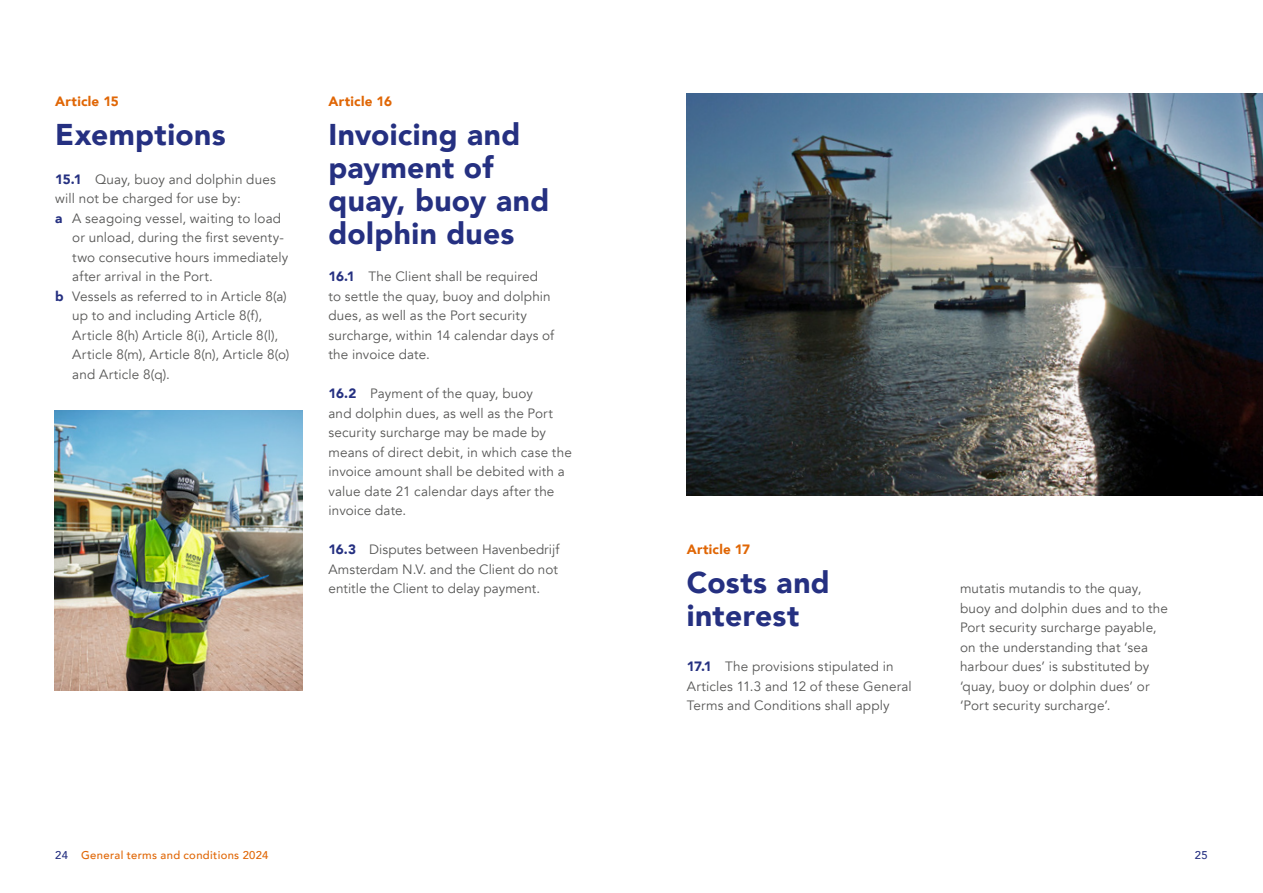
<style>
.page{position:relative;width:1263px;height:893px;background:#fff}
.page>*{position:absolute;margin:0;border:0;box-sizing:border-box;transform-origin:0 0}
.t1{font:900 30px/33px "Avenir";letter-spacing:.01em;color:#253081}
.t2{font:13.5px/19.5px "Avenir";letter-spacing:.01em;color:#575756}
.t3{font:900 13.5px "Avenir";letter-spacing:.02em;color:#e06605}
.t4{font:500 11.25px "Avenir";letter-spacing:.03em;color:#e06605}
.t5{font:500 11.25px "Avenir";color:#253081}
.s1{font-weight:900;color:#253081}
.s2{color:#253081}
</style>
<div class="page">
<img style="left:54px;top:410px;width:249px;height:281px">
<img style="left:687px;top:94px;width:576px;height:402px">
<p class="t3" style="left:55px;top:90px;width:65px">Article 15</p>
<h1 class="t1" style="left:55px;top:117px;width:172px">Exemptions</h1>
<p class="t2" style="left:55px;top:170px;width:222px"><span class="s1">15.1</span> Quay, buoy and dolphin dues</p>
<p class="t2" style="left:55px;top:189px;width:187px">will not be charged for use by:</p>
<p class="t2" style="left:55px;top:209px;width:227px"><span class="s1">a</span> A seagoing vessel, waiting to load</p>
<p class="t2" style="left:72px;top:228px;width:213px">or unload, during the first seventy-</p>
<p class="t2" style="left:72px;top:248px;width:218px">two consecutive hours immediately</p>
<p class="t2" style="left:72px;top:267px;width:142px">after arrival in the Port.</p>
<p class="t2" style="left:55px;top:287px;width:233px"><span class="s1">b</span> Vessels as referred to in Article 8(a)</p>
<p class="t2" style="left:72px;top:306px;width:192px">up to and including Article 8(f),</p>
<p class="t2" style="left:72px;top:326px;width:207px">Article 8(h) Article 8(i), Article 8(l),</p>
<p class="t2" style="left:72px;top:345px;width:219px">Article 8(m), Article 8(n), Article 8(o)</p>
<p class="t2" style="left:72px;top:365px;width:99px">and Article 8(q).</p>
<p class="t3" style="left:328px;top:90px;width:65px">Article 16</p>
<h1 class="t1" style="left:328px;top:117px;width:222px">Invoicing and payment of quay, buoy and dolphin dues</h1>
<p class="t2" style="left:328px;top:267px;width:227px"><span class="s1">16.1</span> The Client shall be required<br>to settle the quay, buoy and dolphin dues, as well as the Port security surcharge, within 14 calendar days of the invoice date.</p>
<p class="t2" style="left:328px;top:384px;width:245px"><span class="s1">16.2</span> Payment of the quay, buoy<br>and dolphin dues, as well as the Port security surcharge may be made by means of direct debit, in which case the invoice amount shall be debited with a value date 21 calendar days after the invoice date.</p>
<p class="t2" style="left:328px;top:540px;width:232px;text-align:justify"><span class="s1">16.3</span> Disputes between Havenbedrijf Amsterdam N.V. and the Client do not entitle the Client to delay payment.</p>
<p class="t3" style="left:687px;top:538px;width:65px">Article 17</p>
<h1 class="t1" style="left:687px;top:566px;width:145px">Costs and interest</h1>
<p class="t2" style="left:687px;top:657px;width:227px"><span class="s1">17.1</span> The provisions stipulated in<br>Articles 11.3 and 12 of these General<br>Terms and Conditions shall apply</p>
<p class="t2" style="left:960px;top:579px;width:210px">mutatis mutandis to the quay, buoy and dolphin dues and to the<br>Port security surcharge payable, on the understanding that ‘sea harbour dues’ is substituted by ‘quay, buoy or dolphin dues’ or ‘Port security surcharge’.</p>
<p class="t4" style="left:55px;top:845px;width:215px"><span class="s2">24</span> General terms and conditions 2024</p>
<p class="t5" style="left:1195px;top:845px;width:14px">25</p>
</div>
